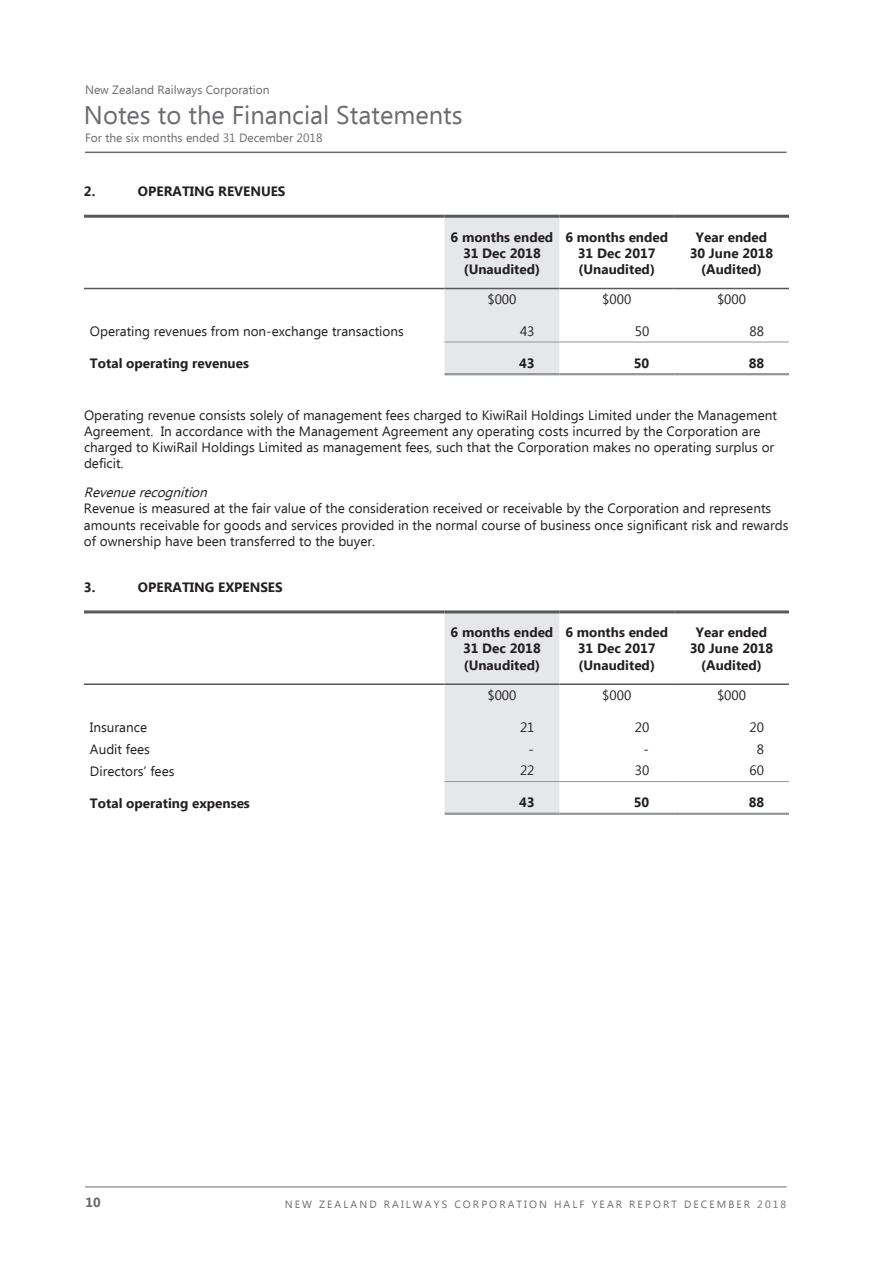
<style>
.page{position:relative;width:893px;height:1263px;background:#fff}
.page>*{position:absolute;margin:0;border:0;box-sizing:border-box;transform-origin:0 0}
.t1{font:25.5px "Ebrima";color:#6c6b6f}
.t2{font:13.5px/16.2px "Ebrima";color:#231f20}
.t3{font:700 13.5px/16.2px "Ebrima";color:#231f20;text-align:center}
.t4{font:italic 13.5px "Ebrima";color:#231f20}
.t5{font:700 13.2px "Ebrima";color:#6c6b6f}
.t6{font:12px "Ebrima";color:#6c6b6f}
.t7{font:10.5px "Ebrima";letter-spacing:.2em;color:#6c6b6f}
</style>
<div class="page">
<hr style="left:85px;top:1186px;width:702px;height:1px;background:#6c6b6f">
<hr style="left:85px;top:152px;width:702px;height:1px;background:#6c6b6f">
<div style="left:445px;top:218px;width:114px;height:155px;background:#e6e7e9"></div>
<hr style="left:84px;top:215px;width:361px;height:3px;background:#57585a">
<hr style="left:445px;top:215px;width:114px;height:3px;background:#57585a">
<hr style="left:559px;top:215px;width:115px;height:3px;background:#57585a">
<hr style="left:674px;top:215px;width:115px;height:3px;background:#57585a">
<hr style="left:84px;top:288px;width:361px;height:1px;background:#57585a">
<hr style="left:445px;top:288px;width:114px;height:1px;background:#57585a">
<hr style="left:559px;top:288px;width:115px;height:1px;background:#57585a">
<hr style="left:674px;top:288px;width:115px;height:1px;background:#57585a">
<hr style="left:445px;top:342px;width:114px;height:1px;background:#939598">
<hr style="left:559px;top:342px;width:115px;height:1px;background:#939598">
<hr style="left:674px;top:342px;width:115px;height:1px;background:#939598">
<hr style="left:445px;top:373px;width:114px;height:2px;background:#939598">
<hr style="left:559px;top:373px;width:115px;height:2px;background:#939598">
<hr style="left:674px;top:373px;width:115px;height:2px;background:#939598">
<div style="left:445px;top:613px;width:114px;height:200px;background:#e6e7e9"></div>
<hr style="left:84px;top:610px;width:361px;height:3px;background:#57585a">
<hr style="left:445px;top:610px;width:114px;height:3px;background:#57585a">
<hr style="left:559px;top:610px;width:115px;height:3px;background:#57585a">
<hr style="left:674px;top:610px;width:115px;height:3px;background:#57585a">
<hr style="left:84px;top:683px;width:361px;height:2px;background:#57585a">
<hr style="left:445px;top:683px;width:114px;height:2px;background:#57585a">
<hr style="left:559px;top:683px;width:115px;height:2px;background:#57585a">
<hr style="left:674px;top:683px;width:115px;height:2px;background:#57585a">
<hr style="left:445px;top:781px;width:114px;height:1px;background:#939598">
<hr style="left:559px;top:781px;width:115px;height:1px;background:#939598">
<hr style="left:674px;top:781px;width:115px;height:1px;background:#939598">
<hr style="left:445px;top:813px;width:114px;height:2px;background:#939598">
<hr style="left:559px;top:813px;width:115px;height:2px;background:#939598">
<hr style="left:674px;top:813px;width:115px;height:2px;background:#939598">
<p class="t6" style="left:85px;top:81px;width:186px">New Zealand Railways Corporation</p>
<h1 class="t1" style="left:84px;top:96px;width:380px">Notes to the Financial Statements</h1>
<p class="t6" style="left:85px;top:129px;width:239px">For the six months ended 31 December 2018</p>
<p class="t3" style="left:84px;top:184px;width:13px">2.</p>
<p class="t3" style="left:138px;top:184px;width:149px">OPERATING REVENUES</p>
<p class="t3" style="left:451px;top:229px;width:104px">6 months ended<br>31 Dec 2018 (Unaudited)</p>
<p class="t3" style="left:565px;top:229px;width:104px">6 months ended<br>31 Dec 2017 (Unaudited)</p>
<p class="t3" style="left:690px;top:229px;width:85px">Year ended<br>30 June 2018 (Audited)</p>
<p class="t2" style="left:487px;top:292px;width:31px">$000</p>
<p class="t2" style="left:602px;top:292px;width:31px">$000</p>
<p class="t2" style="left:717px;top:292px;width:31px">$000</p>
<p class="t2" style="left:90px;top:324px;width:315px">Operating revenues from non-exchange transactions</p>
<p class="t2" style="left:520px;top:324px;width:16px">43</p>
<p class="t2" style="left:635px;top:324px;width:16px">50</p>
<p class="t2" style="left:750px;top:324px;width:16px">88</p>
<p class="t3" style="left:90px;top:356px;width:161px">Total operating revenues</p>
<p class="t3" style="left:519px;top:355px;width:17px">43</p>
<p class="t3" style="left:634px;top:355px;width:17px">50</p>
<p class="t3" style="left:749px;top:355px;width:17px">88</p>
<p class="t2" style="left:84px;top:408px;width:694px">Operating revenue consists solely of management fees charged to KiwiRail Holdings Limited under the Management Agreement. In accordance with the Management Agreement any operating costs incurred by the Corporation are charged to KiwiRail Holdings Limited as management fees, such that the Corporation makes no operating surplus or deficit.</p>
<p class="t4" style="left:84px;top:483px;width:130px">Revenuerecognition</p>
<p class="t2" style="left:84px;top:501px;width:706px">Revenue is measured at the fair value of the consideration received or receivable by the Corporation and represents amounts receivable for goods and services provided in the normal course of business once significant risk and rewards of ownership have been transferred to the buyer.</p>
<p class="t3" style="left:84px;top:579px;width:13px">3.</p>
<p class="t3" style="left:138px;top:579px;width:146px">OPERATING EXPENSES</p>
<p class="t3" style="left:451px;top:625px;width:104px">6 months ended<br>31 Dec 2018 (Unaudited)</p>
<p class="t3" style="left:565px;top:625px;width:104px">6 months ended<br>31 Dec 2017 (Unaudited)</p>
<p class="t3" style="left:690px;top:625px;width:85px">Year ended<br>30 June 2018 (Audited)</p>
<p class="t2" style="left:487px;top:688px;width:31px">$000</p>
<p class="t2" style="left:602px;top:688px;width:31px">$000</p>
<p class="t2" style="left:717px;top:688px;width:31px">$000</p>
<p class="t2" style="left:90px;top:720px;width:59px">Insurance</p>
<p class="t2" style="left:520px;top:720px;width:16px">21</p>
<p class="t2" style="left:635px;top:720px;width:16px">20</p>
<p class="t2" style="left:750px;top:720px;width:16px">20</p>
<p class="t2" style="left:90px;top:742px;width:61px">Audit fees</p>
<p class="t2" style="left:529px;top:742px;width:7px">-</p>
<p class="t2" style="left:643px;top:742px;width:7px">-</p>
<p class="t2" style="left:757px;top:742px;width:9px">8</p>
<p class="t2" style="left:90px;top:763px;width:86px">Directors’ fees</p>
<p class="t2" style="left:520px;top:763px;width:16px">22</p>
<p class="t2" style="left:635px;top:763px;width:16px">30</p>
<p class="t2" style="left:750px;top:763px;width:16px">60</p>
<p class="t3" style="left:90px;top:795px;width:161px">Total operating expenses</p>
<p class="t3" style="left:519px;top:795px;width:17px">43</p>
<p class="t3" style="left:634px;top:795px;width:17px">50</p>
<p class="t3" style="left:749px;top:795px;width:17px">88</p>
<p class="t5" style="left:85px;top:1192px;width:17px">10</p>
<p class="t7" style="left:285px;top:1196px;width:503px">NEW ZEALAND RAILWAYS CORPORATION HALF YEAR REPORT DECEMBER 2018</p>
</div>
